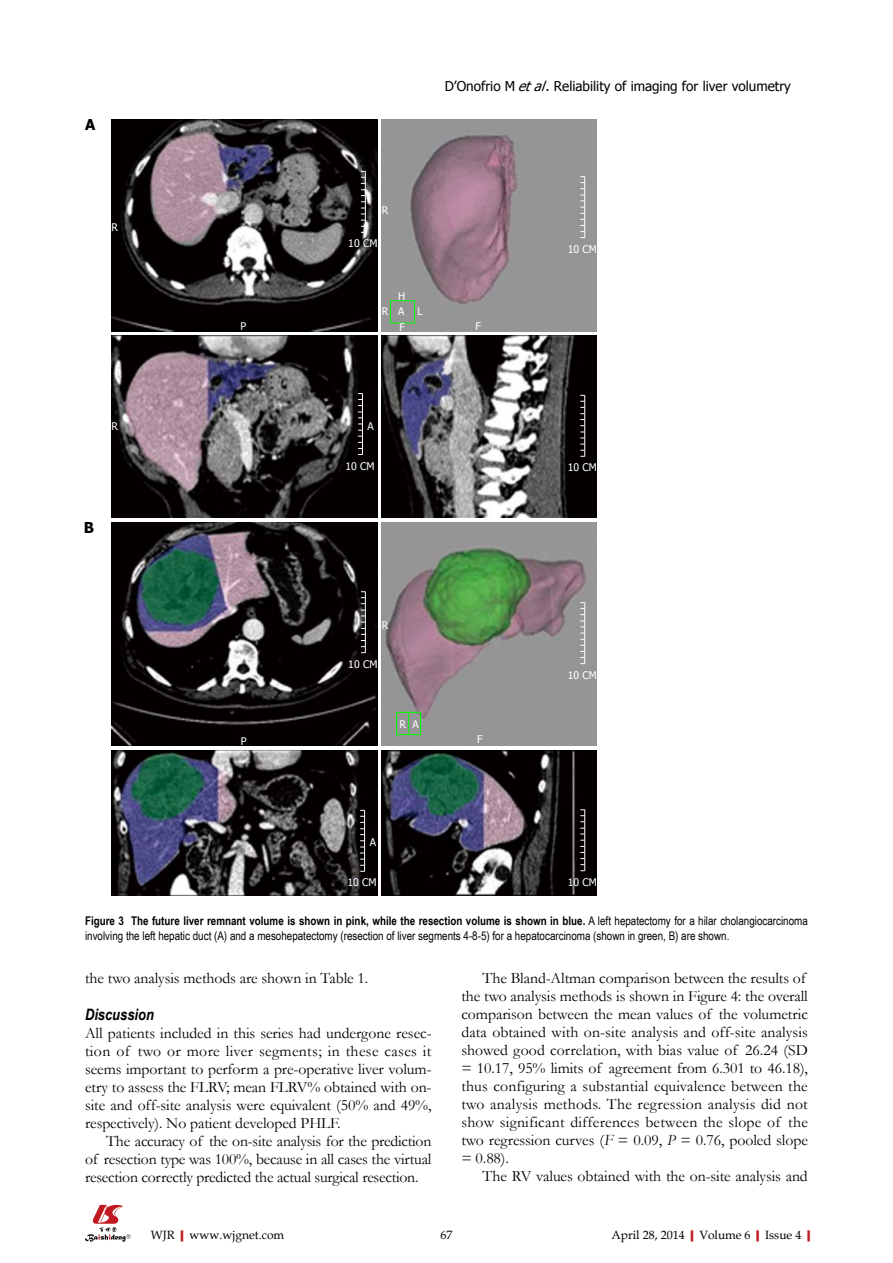
<style>
.page{position:relative;width:893px;height:1263px;background:#fff}
.page>*{position:absolute;margin:0;border:0;box-sizing:border-box;transform-origin:0 0}
.t1{font:15.75px/18px "Garamond";letter-spacing:-.005em;color:#000;text-align:justify}
.t2{font:italic 700 15.75px "Arial Narrow";color:#000}
.t3{font:700 15px "Tahoma";color:#000}
.t4{font:13.5px "Tahoma";color:#000}
.t5{font:12px/15px "Arial Narrow";color:#000}
.t6{font:12px "Book Antiqua";color:#000}
.t7{font:10.5px/15px "Tahoma";color:#fff;text-align:right}
.s1{font-style:italic}
.s2{font-weight:700}
.s3{font-weight:700;color:#c01920}
</style>
<div class="page">
<svg style="left:85px;top:1205px;width:46px;height:37px"></svg>
<img style="left:112px;top:522px;width:265px;height:224px">
<img style="left:382px;top:522px;width:215px;height:224px">
<img style="left:112px;top:336px;width:265px;height:181px">
<img style="left:382px;top:336px;width:215px;height:181px">
<img style="left:382px;top:119px;width:215px;height:213px">
<img style="left:112px;top:119px;width:265px;height:213px">
<hr style="left:365px;top:171px;width:1px;height:61px;background:#fff">
<svg style="left:361px;top:171px;width:4px;height:25px"></svg>
<svg style="left:361px;top:202px;width:4px;height:31px"></svg>
<hr style="left:584px;top:176px;width:1px;height:62px;background:#fff">
<svg style="left:580px;top:176px;width:5px;height:13px"></svg>
<svg style="left:580px;top:195px;width:5px;height:43px"></svg>
<div style="left:390px;top:300px;width:25px;height:23px;border:1px solid #0f0"></div>
<hr style="left:362px;top:393px;width:1px;height:62px;background:#fff">
<svg style="left:358px;top:393px;width:4px;height:13px"></svg>
<svg style="left:358px;top:412px;width:4px;height:43px"></svg>
<hr style="left:584px;top:395px;width:1px;height:61px;background:#fff">
<svg style="left:580px;top:395px;width:5px;height:31px"></svg>
<svg style="left:580px;top:432px;width:5px;height:25px"></svg>
<hr style="left:365px;top:591px;width:1px;height:62px;background:#fff">
<svg style="left:361px;top:591px;width:4px;height:13px"></svg>
<svg style="left:361px;top:610px;width:4px;height:43px"></svg>
<hr style="left:584px;top:602px;width:1px;height:62px;background:#fff">
<svg style="left:580px;top:602px;width:5px;height:13px"></svg>
<svg style="left:580px;top:621px;width:5px;height:43px"></svg>
<div style="left:396px;top:712px;width:25px;height:23px;border:1px solid #0f0"></div>
<svg style="left:408px;top:712px;width:1px;height:23px"></svg>
<img style="left:112px;top:750px;width:265px;height:145px">
<img style="left:382px;top:750px;width:215px;height:145px">
<hr style="left:364px;top:810px;width:1px;height:61px;background:#fff">
<svg style="left:360px;top:810px;width:4px;height:31px"></svg>
<svg style="left:360px;top:847px;width:4px;height:25px"></svg>
<hr style="left:584px;top:809px;width:1px;height:62px;background:#fff">
<svg style="left:580px;top:809px;width:5px;height:13px"></svg>
<svg style="left:580px;top:828px;width:5px;height:43px"></svg>
<p class="t3" style="left:85px;top:114px;width:12px">A</p>
<p class="t7" style="left:112px;top:219px;width:8px">R</p>
<p class="t7" style="left:112px;top:418px;width:8px">R</p>
<p class="t3" style="left:84px;top:517px;width:12px">B</p>
<p class="t7" style="left:240px;top:318px;width:7px">P</p>
<p class="t7" style="left:241px;top:734px;width:7px">P</p>
<p class="t4" style="left:445px;top:77px;width:348px">D’Onofrio M <span class="s1">etal</span>. Reliability of imaging for liver volumetry</p>
<p class="t7" style="left:382px;top:202px;width:8px">R</p>
<p class="t7" style="left:348px;top:236px;width:31px">10 CM</p>
<p class="t7" style="left:382px;top:288px;width:25px">H<br>R A</p>
<p class="t7" style="left:399px;top:319px;width:7px">F</p>
<p class="t7" style="left:418px;top:303px;width:7px">L</p>
<p class="t7" style="left:368px;top:418px;width:8px">A</p>
<p class="t7" style="left:345px;top:458px;width:31px">10 CM</p>
<p class="t7" style="left:475px;top:318px;width:7px">F</p>
<p class="t7" style="left:568px;top:241px;width:31px">10 CM</p>
<p class="t7" style="left:568px;top:460px;width:31px">10 CM</p>
<p class="t7" style="left:382px;top:617px;width:8px">R</p>
<p class="t7" style="left:348px;top:656px;width:31px">10 CM</p>
<p class="t7" style="left:399px;top:716px;width:21px">R A</p>
<p class="t7" style="left:370px;top:835px;width:8px">A</p>
<p class="t7" style="left:347px;top:874px;width:31px">10 CM</p>
<p class="t7" style="left:477px;top:731px;width:7px">F</p>
<p class="t7" style="left:568px;top:667px;width:31px">10 CM</p>
<p class="t7" style="left:568px;top:874px;width:31px">10 CM</p>
<p class="t5" style="left:85px;top:912px;width:724px"><span class="s2">Figure 3 The future liver remnant volume is shown in pink, while the resection volume is shown in blue.</span> A left hepatectomy for a hilar cholangiocarcinoma involving the left hepatic duct (A) and a mesohepatectomy (resection of liver segments 4-8-5) for a hepatocarcinoma (shown in green, B) are shown.</p>
<p class="t1" style="left:85px;top:968px;width:285px">the two analysis methods are shown in Table 1.</p>
<p class="t2" style="left:85px;top:1003px;width:70px">Discussion</p>
<p class="t1" style="left:85px;top:1024px;width:348px">All patients included in this series had undergone resec&shy;tion of two or more liver segments; in these cases it seems important to perform a pre-operative liver volum&shy;etry to assess the FLRV; mean FLRV% obtained with on&shy;site and off-site analysis were equivalent (50% and 49%, respectively). No patient developed PHLF.</p>
<p class="t1" style="left:85px;top:1132px;width:348px;text-indent:21px">The accuracy of the on-site analysis for the prediction of resection type was 100%, because in all cases the virtual resection correctly predicted the actual surgical resection.</p>
<p class="t1" style="left:461px;top:968px;width:348px;text-align:left;text-indent:21px">The Bland-Altman comparison between the results of the two analysis methods is shown in Figure 4: the overall comparison between the mean values of the volumetric data obtained with on-site analysis and off-site analysis showed good correlation, with bias value of 26.24 (SD = 10.17, 95% limits of agreement from 6.301 to 46.18), thus configuring a substantial equivalence between the two analysis methods. The regression analysis did not show significant differences between the slope of the two regression curves (<span class="s1">F</span> = 0.09, <span class="s1">P</span> = 0.76, pooled slope = 0.88).</p>
<p class="t1" style="left:483px;top:1166px;width:327px">The RV values obtained with the on-site analysis and</p>
<p class="t6" style="left:151px;top:1226px;width:135px">WJR<span class="s3">|</span>www.wjgnet.com</p>
<p class="t6" style="left:440px;top:1226px;width:13px">67</p>
<p class="t6" style="left:611px;top:1226px;width:206px">April 28, 2014<span class="s3">|</span>Volume 6<span class="s3">|</span>Issue 4<span class="s3">|</span></p>
</div>
